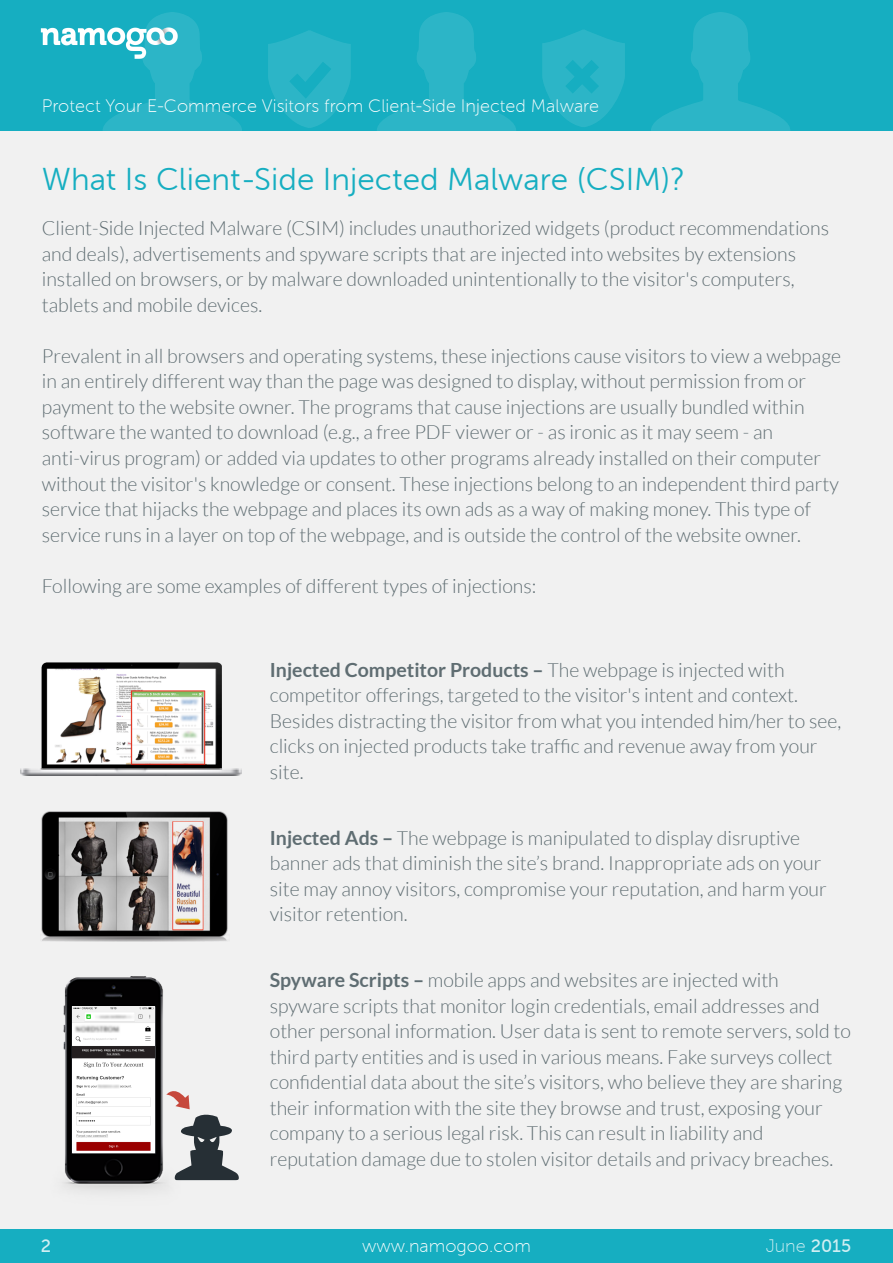
<style>
.page{position:relative;width:893px;height:1263px;background:#f1f1f1}
.page>*{position:absolute;margin:0;border:0;box-sizing:border-box;transform-origin:0 0}
.t1{font:31.5px "Museo Sans 300";color:#16aec1}
.t2{font:300 19.5px/25.5px "Lato";color:#5f6d72}
.t3{font:18px "Museo Sans 100";color:#fff}
.t4{font:18px "Museo Sans 500";color:#fff}
.s1{font-weight:700}
.s2{font-family:"Museo Sans 500"}
</style>
<div class="page">
<img style="left:42px;top:662px;width:180px;height:106px">
<img style="left:21px;top:768px;width:221px;height:7px">
<img style="left:63px;top:977px;width:118px;height:214px">
<img style="left:72px;top:1006px;width:83px;height:147px">
<img style="left:41px;top:811px;width:187px;height:131px">
<svg style="left:166px;top:1085px;width:73px;height:95px"></svg>
<div style="left:0;top:0;width:893px;height:130px;background:#16aec1"></div>
<svg style="left:268px;top:30px;width:83px;height:98px"></svg>
<svg style="left:542px;top:30px;width:83px;height:97px"></svg>
<svg style="left:377px;top:12px;width:139px;height:118px"></svg>
<svg style="left:103px;top:12px;width:139px;height:118px"></svg>
<svg style="left:651px;top:12px;width:139px;height:118px"></svg>
<div style="left:0;top:1229px;width:893px;height:34px;background:#16aec1"></div>
<img style="left:41px;top:26px;width:138px;height:33px">
<p class="t3" style="left:42px;top:96px;width:559px">Protect Your E-Commerce Visitors from Client-Side Injected Malware</p>
<h1 class="t1" style="left:42px;top:162px;width:645px">What Is Client-Side Injected Malware (CSIM)?</h1>
<p class="t2" style="left:42px;top:216px;width:789px">Client-Side Injected Malware (CSIM) includes unauthorized widgets (product recommendations and deals), advertisements and spyware scripts that are injected into websites by extensions installed on browsers, or by malware downloaded unintentionally to the visitor's computers, tablets and mobile devices.</p>
<p class="t2" style="left:42px;top:343px;width:801px">Prevalent in all browsers and operating systems, these injections cause visitors to view a webpage in an entirely different way than the page was designed to display, without permission from or payment to the website owner. The programs that cause injections are usually bundled within software the wanted to download (e.g., a free PDF viewer or - as ironic as it may seem - an anti-virus program) or added via updates to other programs already installed on their computer without the visitor's knowledge or consent. These injections belong to an independent third party service that hijacks the webpage and places its own ads as a way of making money. This type of service runs in a layer on top of the webpage, and is outside the control of the website owner.</p>
<p class="t2" style="left:42px;top:573px;width:496px">Following are some examples of different types of injections:</p>
<p class="t2" style="left:270px;top:657px;width:573px"><span class="s1">Injected Competitor Products –</span> The webpage is injected with competitor offerings, targeted to the visitor's intent and context.<br>Besides distracting the visitor from what you intended him/her to see, clicks on injected products take traffic and revenue away from your site.</p>
<p class="t2" style="left:270px;top:825px;width:559px"><span class="s1">Injected Ads –</span> The webpage is manipulated to display disruptive banner ads that diminish the site’s brand. Inappropriate ads on your site may annoy visitors, compromise your reputation, and harm your visitor retention.</p>
<p class="t2" style="left:270px;top:968px;width:583px"><span class="s1">Spyware Scripts –</span> mobile apps and websites are injected with spyware scripts that monitor login credentials, email addresses and other personal information. User data is sent to remote servers, sold to third party entities and is used in various means. Fake surveys collect confidential data about the site’s visitors, who believe they are sharing their information with the site they browse and trust, exposing your company to a serious legal risk. This can result in liability and reputation damage due to stolen visitor details and privacy breaches.</p>
<p class="t4" style="left:40px;top:1236px;width:12px">2</p>
<p class="t3" style="left:362px;top:1237px;width:170px">www.namogoo.com</p>
<p class="t3" style="left:765px;top:1237px;width:87px">June <span class="s2">2015</span></p>
</div>
